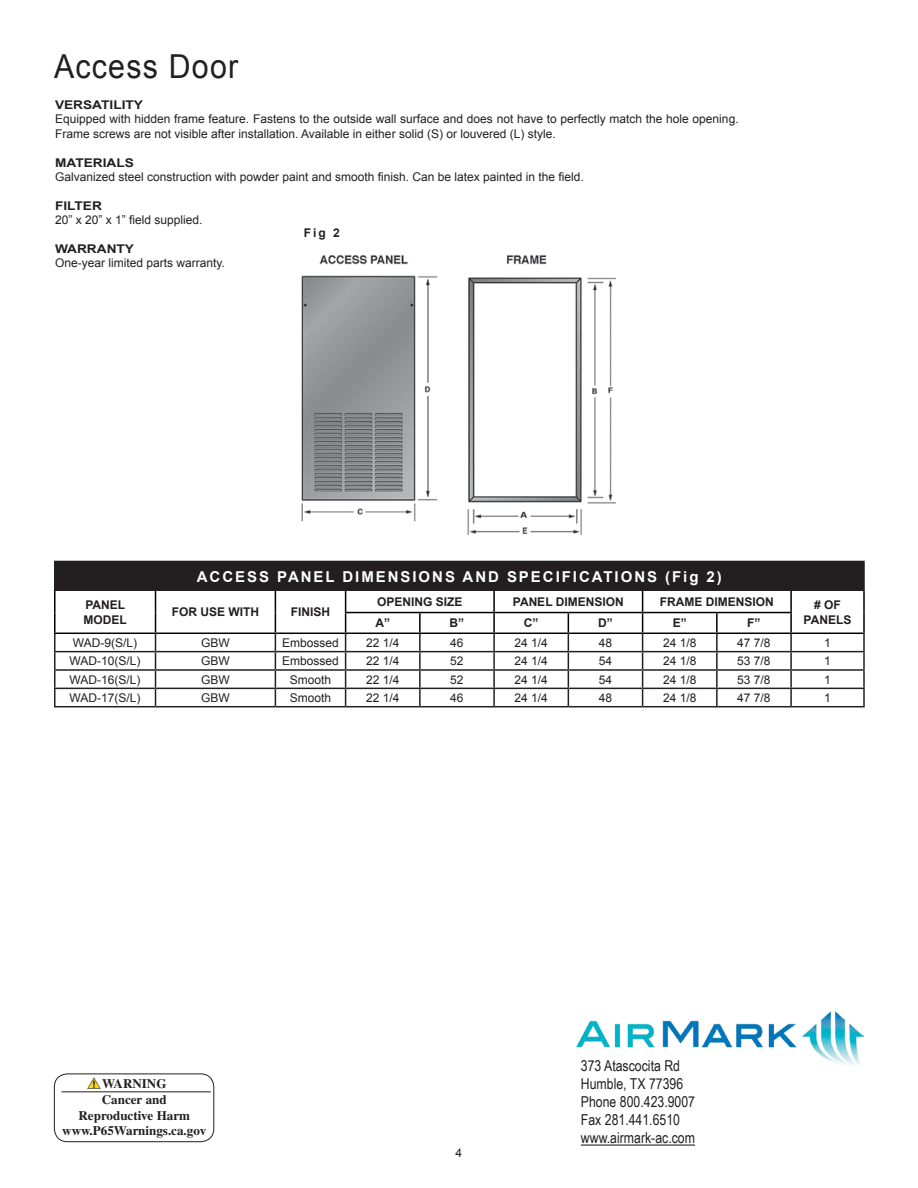
<style>
.page{position:relative;width:918px;height:1188px;background:#fff}
.page>*{position:absolute;margin:0;border:0;box-sizing:border-box;transform-origin:0 0}
.t1{font:33px "Arial";letter-spacing:.04em;color:#231f20;scale:.92 1}
.t2{font:15px/18px "Arial Narrow";color:#231f20}
.t3{font:700 15px "Arial";letter-spacing:.13em;color:#fff}
.t4{font:700 13.05px/15.6px "Times";color:#231f20;text-align:center}
.t5{font:12px/14.4px "Arial";color:#231f20}
.t6{font:700 12px/14.4px "Arial";color:#231f20}
.t7{font:700 12px "Arial";color:#231f20;scale:1.14 1}
</style>
<div class="page">
<hr style="left:581px;top:1145px;width:114px;height:1px;background:#231f20">
<img style="left:577px;top:1012px;width:287px;height:54px">
<img style="left:301px;top:254px;width:315px;height:281px">
<div style="left:55px;top:561px;width:809px;height:30px;background:#231f20"></div>
<svg style="left:54px;top:634px;width:2px;height:72px"></svg>
<svg style="left:419px;top:634px;width:2px;height:72px"></svg>
<svg style="left:493px;top:634px;width:2px;height:72px"></svg>
<svg style="left:716px;top:634px;width:2px;height:72px"></svg>
<svg style="left:790px;top:634px;width:2px;height:72px"></svg>
<svg style="left:863px;top:634px;width:2px;height:72px"></svg>
<hr style="left:54px;top:591px;width:2px;height:22px;background:#000">
<hr style="left:54px;top:613px;width:2px;height:20px;background:#000">
<svg style="left:155px;top:591px;width:1px;height:115px"></svg>
<hr style="left:54px;top:633px;width:102px;height:1px;background:#000">
<hr style="left:156px;top:633px;width:119px;height:1px;background:#000">
<hr style="left:275px;top:633px;width:71px;height:1px;background:#000">
<hr style="left:493px;top:591px;width:2px;height:21px;background:#000">
<hr style="left:790px;top:591px;width:2px;height:21px;background:#000">
<hr style="left:863px;top:591px;width:2px;height:22px;background:#000">
<svg style="left:275px;top:591px;width:1px;height:115px"></svg>
<hr style="left:863px;top:613px;width:2px;height:20px;background:#000">
<hr style="left:345px;top:612px;width:75px;height:1px;background:#000">
<svg style="left:345px;top:591px;width:1px;height:115px"></svg>
<hr style="left:420px;top:612px;width:74px;height:1px;background:#000">
<hr style="left:419px;top:613px;width:2px;height:20px;background:#000">
<hr style="left:494px;top:612px;width:74px;height:1px;background:#000">
<hr style="left:493px;top:613px;width:2px;height:20px;background:#000">
<hr style="left:568px;top:612px;width:75px;height:1px;background:#000">
<hr style="left:346px;top:633px;width:74px;height:1px;background:#000">
<hr style="left:420px;top:633px;width:74px;height:1px;background:#000">
<hr style="left:494px;top:633px;width:74px;height:1px;background:#000">
<hr style="left:568px;top:633px;width:75px;height:1px;background:#000">
<hr style="left:643px;top:633px;width:74px;height:1px;background:#000">
<hr style="left:717px;top:633px;width:74px;height:1px;background:#000">
<hr style="left:791px;top:633px;width:74px;height:1px;background:#000">
<svg style="left:568px;top:613px;width:1px;height:93px"></svg>
<hr style="left:643px;top:612px;width:74px;height:1px;background:#000">
<svg style="left:642px;top:591px;width:1px;height:115px"></svg>
<hr style="left:717px;top:612px;width:75px;height:1px;background:#000">
<hr style="left:716px;top:613px;width:2px;height:20px;background:#000">
<hr style="left:790px;top:613px;width:2px;height:20px;background:#000">
<hr style="left:54px;top:651px;width:102px;height:1px;background:#231f20">
<hr style="left:156px;top:651px;width:119px;height:1px;background:#231f20">
<hr style="left:275px;top:651px;width:71px;height:1px;background:#231f20">
<hr style="left:346px;top:651px;width:74px;height:1px;background:#231f20">
<hr style="left:420px;top:651px;width:74px;height:1px;background:#231f20">
<hr style="left:494px;top:651px;width:74px;height:1px;background:#231f20">
<hr style="left:568px;top:651px;width:75px;height:1px;background:#231f20">
<hr style="left:643px;top:651px;width:74px;height:1px;background:#231f20">
<hr style="left:717px;top:651px;width:74px;height:1px;background:#231f20">
<hr style="left:791px;top:651px;width:74px;height:1px;background:#231f20">
<hr style="left:54px;top:669px;width:102px;height:2px;background:#231f20">
<hr style="left:156px;top:669px;width:119px;height:2px;background:#231f20">
<hr style="left:275px;top:669px;width:71px;height:2px;background:#231f20">
<hr style="left:346px;top:669px;width:74px;height:2px;background:#231f20">
<hr style="left:420px;top:669px;width:74px;height:2px;background:#231f20">
<hr style="left:494px;top:669px;width:74px;height:2px;background:#231f20">
<hr style="left:568px;top:669px;width:75px;height:2px;background:#231f20">
<hr style="left:643px;top:669px;width:74px;height:2px;background:#231f20">
<hr style="left:717px;top:669px;width:74px;height:2px;background:#231f20">
<hr style="left:791px;top:669px;width:74px;height:2px;background:#231f20">
<hr style="left:54px;top:688px;width:102px;height:1px;background:#231f20">
<hr style="left:156px;top:688px;width:119px;height:1px;background:#231f20">
<hr style="left:275px;top:688px;width:71px;height:1px;background:#231f20">
<hr style="left:346px;top:688px;width:74px;height:1px;background:#231f20">
<hr style="left:420px;top:688px;width:74px;height:1px;background:#231f20">
<hr style="left:494px;top:688px;width:74px;height:1px;background:#231f20">
<hr style="left:568px;top:688px;width:75px;height:1px;background:#231f20">
<hr style="left:643px;top:688px;width:74px;height:1px;background:#231f20">
<hr style="left:717px;top:688px;width:74px;height:1px;background:#231f20">
<hr style="left:791px;top:688px;width:74px;height:1px;background:#231f20">
<hr style="left:54px;top:706px;width:102px;height:1px;background:#231f20">
<hr style="left:156px;top:706px;width:119px;height:1px;background:#231f20">
<hr style="left:275px;top:706px;width:71px;height:1px;background:#231f20">
<hr style="left:346px;top:706px;width:74px;height:1px;background:#231f20">
<hr style="left:420px;top:706px;width:74px;height:1px;background:#231f20">
<hr style="left:494px;top:706px;width:74px;height:1px;background:#231f20">
<hr style="left:568px;top:706px;width:75px;height:1px;background:#231f20">
<hr style="left:643px;top:706px;width:74px;height:1px;background:#231f20">
<hr style="left:717px;top:706px;width:74px;height:1px;background:#231f20">
<hr style="left:791px;top:706px;width:74px;height:1px;background:#231f20">
<hr style="left:54px;top:561px;width:102px;height:1px;background:#231f20">
<hr style="left:54px;top:562px;width:2px;height:29px;background:#231f20">
<hr style="left:791px;top:561px;width:74px;height:1px;background:#231f20">
<hr style="left:863px;top:562px;width:2px;height:29px;background:#231f20">
<hr style="left:61px;top:1091px;width:150px;height:1px;background:#231f20">
<svg style="left:87px;top:1077px;width:13px;height:12px"></svg>
<div style="left:54px;top:1074px;width:160px;height:68px;border:1px solid #231f20;border-radius:13px"></div>
<h1 class="t1" style="left:54px;top:45px;width:202px">Access Door</h1>
<p class="t7" style="left:55px;top:97px;width:79px">VERSATILITY</p>
<p class="t5" style="left:55px;top:112px;width:685px">Equipped with hidden frame feature. Fastens to the outside wall surface and does not have to perfectly match the hole opening.<br>Frame screws are not visible after installation. Available in either solid (S) or louvered (L) style.</p>
<p class="t7" style="left:55px;top:154px;width:71px">MATERIALS</p>
<p class="t5" style="left:55px;top:170px;width:530px">Galvanized steel construction with powder paint and smooth finish. Can be latex painted in the field.</p>
<p class="t7" style="left:55px;top:197px;width:43px">FILTER</p>
<p class="t5" style="left:55px;top:213px;width:149px">20” x 20” x 1” field supplied.</p>
<p class="t7" style="left:55px;top:241px;width:71px">WARRANTY</p>
<p class="t5" style="left:55px;top:256px;width:171px">One-year limited parts warranty.</p>
<p class="t6" style="left:304px;top:226px;width:38px">Fig 2</p>
<p class="t3" style="left:197px;top:566px;width:527px">ACCESS PANEL DIMENSIONS AND SPECIFICATIONS (Fig 2)</p>
<p class="t6" style="left:84px;top:598px;width:45px">PANEL<br>MODEL</p>
<p class="t6" style="left:172px;top:605px;width:89px">FOR USE WITH</p>
<p class="t6" style="left:291px;top:605px;width:41px">FINISH</p>
<p class="t6" style="left:377px;top:595px;width:87px">OPENING SIZE</p>
<p class="t6" style="left:513px;top:595px;width:112px">PANEL DIMENSION</p>
<p class="t6" style="left:660px;top:595px;width:116px">FRAME DIMENSION</p>
<p class="t6" style="left:814px;top:598px;width:28px"># OF</p>
<p class="t6" style="left:375px;top:616px;width:16px">A”</p>
<p class="t6" style="left:450px;top:616px;width:16px">B”</p>
<p class="t6" style="left:524px;top:616px;width:16px">C”</p>
<p class="t6" style="left:598px;top:616px;width:16px">D”</p>
<p class="t6" style="left:673px;top:616px;width:16px">E”</p>
<p class="t6" style="left:747px;top:616px;width:15px">F”</p>
<p class="t6" style="left:804px;top:613px;width:49px">PANELS</p>
<p class="t5" style="left:73px;top:636px;width:66px">WAD-9(S/L)</p>
<p class="t5" style="left:201px;top:636px;width:30px">GBW</p>
<p class="t5" style="left:282px;top:636px;width:58px">Embossed</p>
<p class="t5" style="left:366px;top:636px;width:35px">22 1/4</p>
<p class="t5" style="left:450px;top:636px;width:15px">46</p>
<p class="t5" style="left:515px;top:636px;width:35px">24 1/4</p>
<p class="t5" style="left:599px;top:636px;width:15px">48</p>
<p class="t5" style="left:663px;top:636px;width:35px">24 1/8</p>
<p class="t5" style="left:737px;top:636px;width:35px">47 7/8</p>
<p class="t5" style="left:824px;top:636px;width:8px">1</p>
<p class="t5" style="left:70px;top:654px;width:72px">WAD-10(S/L)</p>
<p class="t5" style="left:201px;top:654px;width:30px">GBW</p>
<p class="t5" style="left:282px;top:654px;width:58px">Embossed</p>
<p class="t5" style="left:366px;top:654px;width:35px">22 1/4</p>
<p class="t5" style="left:450px;top:654px;width:15px">52</p>
<p class="t5" style="left:515px;top:654px;width:35px">24 1/4</p>
<p class="t5" style="left:599px;top:654px;width:15px">54</p>
<p class="t5" style="left:663px;top:654px;width:35px">24 1/8</p>
<p class="t5" style="left:737px;top:654px;width:35px">53 7/8</p>
<p class="t5" style="left:824px;top:654px;width:8px">1</p>
<p class="t5" style="left:70px;top:672px;width:72px">WAD-16(S/L)</p>
<p class="t5" style="left:201px;top:672px;width:30px">GBW</p>
<p class="t5" style="left:290px;top:672px;width:43px">Smooth</p>
<p class="t5" style="left:366px;top:672px;width:35px">22 1/4</p>
<p class="t5" style="left:450px;top:672px;width:15px">52</p>
<p class="t5" style="left:515px;top:672px;width:35px">24 1/4</p>
<p class="t5" style="left:599px;top:672px;width:15px">54</p>
<p class="t5" style="left:663px;top:672px;width:35px">24 1/8</p>
<p class="t5" style="left:737px;top:672px;width:35px">53 7/8</p>
<p class="t5" style="left:824px;top:672px;width:8px">1</p>
<p class="t5" style="left:70px;top:691px;width:72px">WAD-17(S/L)</p>
<p class="t5" style="left:201px;top:691px;width:30px">GBW</p>
<p class="t5" style="left:290px;top:691px;width:43px">Smooth</p>
<p class="t5" style="left:366px;top:691px;width:35px">22 1/4</p>
<p class="t5" style="left:450px;top:691px;width:15px">46</p>
<p class="t5" style="left:515px;top:691px;width:35px">24 1/4</p>
<p class="t5" style="left:599px;top:691px;width:15px">48</p>
<p class="t5" style="left:663px;top:691px;width:35px">24 1/8</p>
<p class="t5" style="left:737px;top:691px;width:35px">47 7/8</p>
<p class="t5" style="left:824px;top:691px;width:8px">1</p>
<p class="t4" style="left:62px;top:1076px;width:145px">WARNING<br>Cancer and<br>Reproductive Harm www.P65Warnings.ca.gov</p>
<p class="t5" style="left:456px;top:1146px;width:8px">4</p>
<p class="t2" style="left:581px;top:1057px;width:116px">373 Atascocita Rd<br>Humble, TX 77396<br>Phone 800.423.9007<br>Fax 281.441.6510 www.airmark-ac.com</p>
</div>
